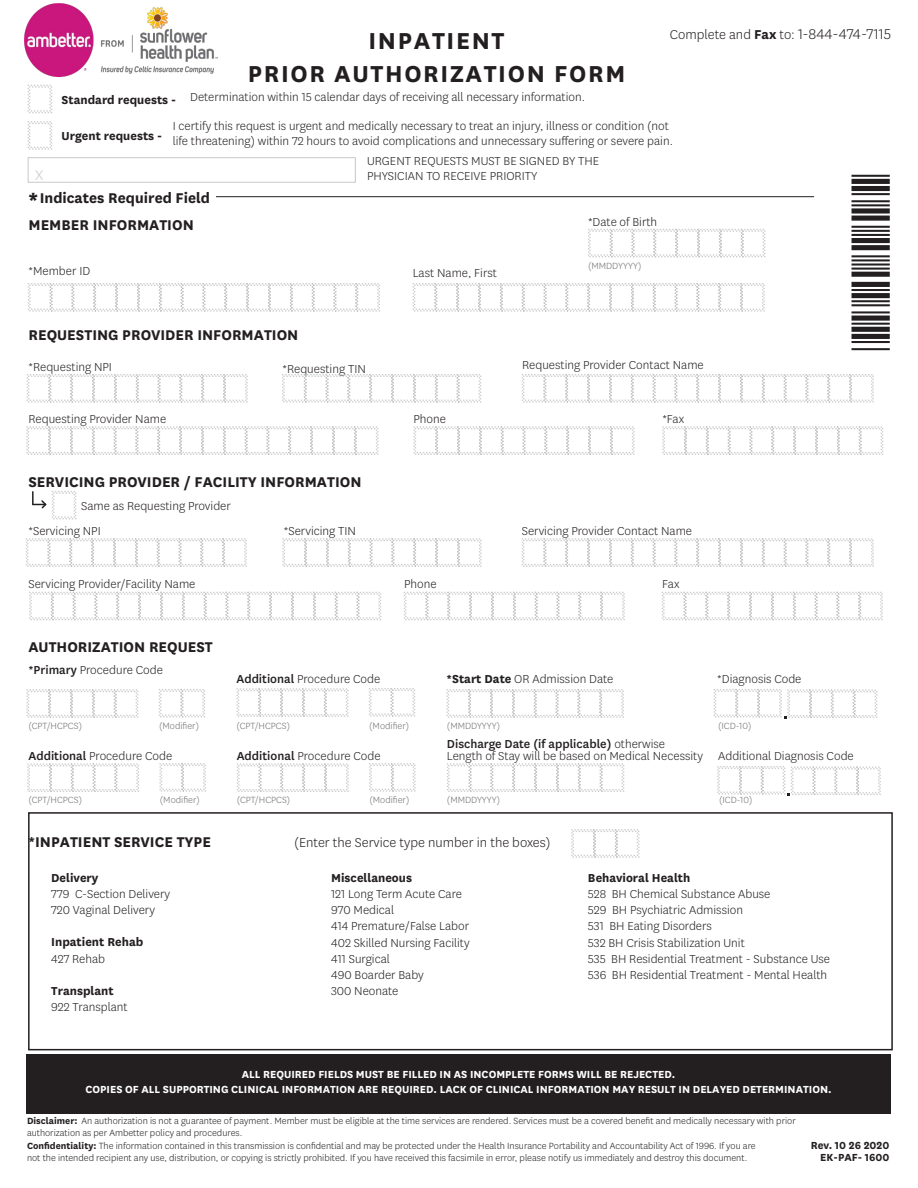
<style>
.page{position:relative;width:918px;height:1188px;background:#fff}
.page>*{position:absolute;margin:0;border:0;box-sizing:border-box;transform-origin:0 0}
.t1{font:700 27px/32.4px "Centene Sans";letter-spacing:.06em;color:#231f20;text-align:center}
.t2{font:700 16.5px "Centene Sans";color:#231f20}
.t3{font:300 16.5px "Centene Sans";color:#c7c8ca}
.t4{font:300 15px "Centene Sans";color:#231f20}
.t5{font:300 13.5px/15px "Centene Sans";color:#231f20}
.t6{font:700 13.5px "Centene Sans";color:#231f20}
.t7{font:700 12px "Centene Sans";color:#fff}
.t8{font:700 12px "Centene Sans";color:#231f20}
.t9{font:300 10.5px/12px "Centene Sans";color:#231f20}
.t10{font:300 10.5px "Centene Sans";color:#717074}
.s1{font-weight:700}
.s2{font-size:16.5px}
.s3{font-size:27px}
.s4{font-weight:500}
</style>
<div class="page">
<svg style="left:27px;top:121px;width:25px;height:29px"></svg>
<svg style="left:27px;top:84px;width:25px;height:30px"></svg>
<svg style="left:412px;top:283px;width:353px;height:29px"></svg>
<svg style="left:28px;top:283px;width:352px;height:29px"></svg>
<svg style="left:588px;top:229px;width:178px;height:29px"></svg>
<svg style="left:26px;top:374px;width:222px;height:29px"></svg>
<svg style="left:282px;top:374px;width:200px;height:29px"></svg>
<svg style="left:413px;top:426px;width:222px;height:29px"></svg>
<svg style="left:26px;top:426px;width:353px;height:29px"></svg>
<svg style="left:662px;top:426px;width:222px;height:29px"></svg>
<svg style="left:32px;top:491px;width:45px;height:29px"></svg>
<svg style="left:403px;top:591px;width:222px;height:30px"></svg>
<svg style="left:662px;top:591px;width:221px;height:30px"></svg>
<svg style="left:26px;top:538px;width:221px;height:29px"></svg>
<svg style="left:282px;top:538px;width:200px;height:29px"></svg>
<svg style="left:521px;top:538px;width:353px;height:29px"></svg>
<svg style="left:521px;top:374px;width:353px;height:29px"></svg>
<svg style="left:29px;top:591px;width:352px;height:30px"></svg>
<div style="left:28px;top:157px;width:328px;height:26px;border:1px solid #c7c8ca"></div>
<div style="left:28px;top:812px;width:865px;height:238px;border:2px solid #231f20"></div>
<svg style="left:158px;top:689px;width:47px;height:29px"></svg>
<svg style="left:26px;top:689px;width:113px;height:29px"></svg>
<svg style="left:159px;top:763px;width:47px;height:29px"></svg>
<svg style="left:27px;top:763px;width:112px;height:29px"></svg>
<svg style="left:369px;top:688px;width:46px;height:29px"></svg>
<svg style="left:236px;top:688px;width:113px;height:29px"></svg>
<svg style="left:369px;top:763px;width:47px;height:29px"></svg>
<svg style="left:237px;top:763px;width:112px;height:29px"></svg>
<svg style="left:447px;top:763px;width:178px;height:29px"></svg>
<svg style="left:446px;top:689px;width:178px;height:29px"></svg>
<svg style="left:571px;top:829px;width:69px;height:29px"></svg>
<svg style="left:713px;top:689px;width:165px;height:29px"></svg>
<svg style="left:717px;top:766px;width:164px;height:29px"></svg>
<hr style="left:216px;top:196px;width:598px;height:1px;background:#231f20">
<div style="left:26px;top:1054px;width:865px;height:60px;background:#231f20"></div>
<img style="left:25px;top:4px;width:193px;height:72px">
<h1 class="t1" style="left:248px;top:23px;width:379px">INPATIENT<br>PRIOR AUTHORIZATION FORM</h1>
<p class="t4" style="left:670px;top:25px;width:223px">Complete and <span class="s1">Fax</span> to: <span class="s2">1-844-474-7115</span></p>
<p class="t5" style="left:62px;top:89px;width:525px"><span class="s1">Standard requests -</span> Determination within 15 calendar days of receiving all necessary information.</p>
<p class="t6" style="left:62px;top:127px;width:102px">Urgent requests -</p>
<p class="t5" style="left:173px;top:118px;width:502px">I certify this request is urgent and medically necessary to treat an injury, illness or condition (not life threatening) within 72 hours to avoid complications and unnecessary suffering or severe pain.</p>
<p class="t5" style="left:367px;top:153px;width:234px">URGENT REQUESTS MUST BE SIGNED BY THE<br>PHYSICIAN TO RECEIVE PRIORITY</p>
<p class="t2" style="left:28px;top:187px;width:184px"><span class="s3">*</span>Indicates Required Field</p>
<h2 class="t2" style="left:29px;top:214px;width:167px">MEMBER INFORMATION</h2>
<p class="t5" style="left:588px;top:214px;width:71px">*Date of Birth</p>
<p class="t5" style="left:28px;top:263px;width:63px">*Member ID</p>
<p class="t5" style="left:413px;top:265px;width:86px">Last Name, First</p>
<p class="t3" style="left:35px;top:165px;width:10px">X</p>
<p class="t10" style="left:588px;top:259px;width:55px">(MMDDYYYY)</p>
<h2 class="t2" style="left:28px;top:323px;width:271px">REQUESTING PROVIDER INFORMATION</h2>
<p class="t5" style="left:28px;top:359px;width:85px">*Requesting NPI</p>
<p class="t5" style="left:282px;top:361px;width:85px">*Requesting TIN</p>
<p class="t5" style="left:522px;top:357px;width:183px">Requesting Provider Contact Name</p>
<p class="t5" style="left:28px;top:411px;width:139px">Requesting Provider Name</p>
<p class="t5" style="left:414px;top:411px;width:34px">Phone</p>
<p class="t5" style="left:662px;top:411px;width:23px">*Fax</p>
<h2 class="t2" style="left:28px;top:470px;width:335px">SERVICING PROVIDER / FACILITY INFORMATION</h2>
<p class="t5" style="left:81px;top:498px;width:151px">Same as Requesting Provider</p>
<p class="t5" style="left:28px;top:522px;width:74px">*Servicing NPI</p>
<p class="t5" style="left:284px;top:522px;width:74px">*Servicing TIN</p>
<p class="t5" style="left:522px;top:522px;width:172px">Servicing Provider Contact Name</p>
<p class="t5" style="left:29px;top:576px;width:168px">Servicing Provider/Facility Name</p>
<p class="t5" style="left:404px;top:576px;width:34px">Phone</p>
<p class="t5" style="left:662px;top:576px;width:19px">Fax</p>
<h2 class="t2" style="left:28px;top:636px;width:186px">AUTHORIZATION REQUEST</h2>
<p class="t5" style="left:28px;top:662px;width:136px"><span class="s4">*Primary</span> Procedure Code</p>
<p class="t5" style="left:236px;top:671px;width:145px"><span class="s4">Additional</span> Procedure Code</p>
<p class="t5" style="left:447px;top:671px;width:168px"><span class="s1">*Start Date</span> OR Admission Date</p>
<p class="t5" style="left:717px;top:671px;width:86px">*Diagnosis Code</p>
<p class="t10" style="left:28px;top:719px;width:55px">(CPT/HCPCS)</p>
<p class="t10" style="left:159px;top:719px;width:41px">(Modifier)</p>
<p class="t10" style="left:236px;top:719px;width:55px">(CPT/HCPCS)</p>
<p class="t10" style="left:369px;top:719px;width:41px">(Modifier)</p>
<p class="t10" style="left:718px;top:719px;width:35px">(ICD-10)</p>
<p class="t10" style="left:447px;top:719px;width:55px">(MMDDYYYY)</p>
<p class="t5" style="left:28px;top:748px;width:145px"><span class="s4">Additional</span> Procedure Code</p>
<p class="t5" style="left:237px;top:748px;width:145px"><span class="s4">Additional</span> Procedure Code</p>
<p class="t5" style="left:447px;top:737px;width:258px;line-height:12px"><span class="s4">Discharge Date (if applicable)</span> otherwise<br>Length of Stay will be based on Medical Necessity</p>
<p class="t5" style="left:718px;top:748px;width:137px">Additional Diagnosis Code</p>
<p class="t10" style="left:28px;top:793px;width:55px">(CPT/HCPCS)</p>
<p class="t10" style="left:160px;top:793px;width:41px">(Modifier)</p>
<p class="t10" style="left:237px;top:793px;width:55px">(CPT/HCPCS)</p>
<p class="t10" style="left:370px;top:793px;width:41px">(Modifier)</p>
<p class="t10" style="left:447px;top:793px;width:55px">(MMDDYYYY)</p>
<p class="t10" style="left:719px;top:793px;width:35px">(ICD-10)</p>
<h2 class="t2" style="left:28px;top:831px;width:184px">*INPATIENT SERVICE TYPE</h2>
<p class="t4" style="left:294px;top:833px;width:258px">(Enter the Service type number in the boxes)</p>
<h3 class="t6" style="left:51px;top:868px;width:49px">Delivery</h3>
<p class="t5" style="left:51px;top:886px;width:120px">779 C-Section Delivery</p>
<p class="t5" style="left:51px;top:902px;width:105px">720 Vaginal Delivery</p>
<h3 class="t6" style="left:51px;top:933px;width:94px">Inpatient Rehab</h3>
<p class="t5" style="left:51px;top:951px;width:55px">427 Rehab</p>
<h3 class="t6" style="left:51px;top:981px;width:64px">Transplant</h3>
<p class="t5" style="left:51px;top:999px;width:78px">922 Transplant</p>
<h3 class="t6" style="left:331px;top:868px;width:82px">Miscellaneous</h3>
<p class="t5" style="left:331px;top:886px;width:132px">121 Long Term Acute Care</p>
<p class="t5" style="left:331px;top:902px;width:64px">970 Medical</p>
<p class="t5" style="left:331px;top:918px;width:140px">414 Premature/False Labor</p>
<p class="t5" style="left:331px;top:935px;width:140px">402 Skilled Nursing Facility</p>
<p class="t5" style="left:331px;top:951px;width:60px">411 Surgical</p>
<p class="t5" style="left:331px;top:967px;width:94px">490 Boarder Baby</p>
<p class="t5" style="left:331px;top:983px;width:69px">300 Neonate</p>
<h3 class="t6" style="left:588px;top:868px;width:104px">Behavioral Health</h3>
<p class="t5" style="left:588px;top:886px;width:184px">528 BH Chemical Substance Abuse</p>
<p class="t5" style="left:588px;top:902px;width:157px">529 BH Psychiatric Admission</p>
<p class="t5" style="left:588px;top:918px;width:125px">531 BH Eating Disorders</p>
<p class="t5" style="left:588px;top:935px;width:158px">532 BH Crisis Stabilization Unit</p>
<p class="t5" style="left:588px;top:951px;width:244px">535 BH Residential Treatment - Substance Use</p>
<p class="t5" style="left:588px;top:967px;width:241px">536 BH Residential Treatment - Mental Health</p>
<p class="t7" style="left:242px;top:1066px;width:435px">ALL REQUIRED FIELDS MUST BE FILLED IN AS INCOMPLETE FORMS WILL BE REJECTED.</p>
<p class="t7" style="left:86px;top:1081px;width:748px">COPIES OF ALL SUPPORTING CLINICAL INFORMATION ARE REQUIRED. LACK OF CLINICAL INFORMATION MAY RESULT IN DELAYED DETERMINATION.</p>
<p class="t9" style="left:27px;top:1114px;width:770px"><span class="s1">Disclaimer:</span> An authorization is not a guarantee of payment. Member must be eligible at the time services are rendered. Services must be a covered benefit and medically necessary with prior authorization as per Ambetter policy and procedures.</p>
<p class="t9" style="left:27px;top:1140px;width:730px"><span class="s1">Confidentiality:</span> The information contained in this transmission is confidential and may be protected under the Health Insurance Portability and Accountability Act of 1996. If you are not the intended recipient any use, distribution, or copying is strictly prohibited. If you have received this facsimile in error, please notify us immediately and destroy this document.</p>
<p class="t8" style="left:811px;top:1136px;width:80px">Rev. 10 26 2020</p>
<p class="t8" style="left:820px;top:1148px;width:71px">EK-PAF- 1600</p>
</div>
